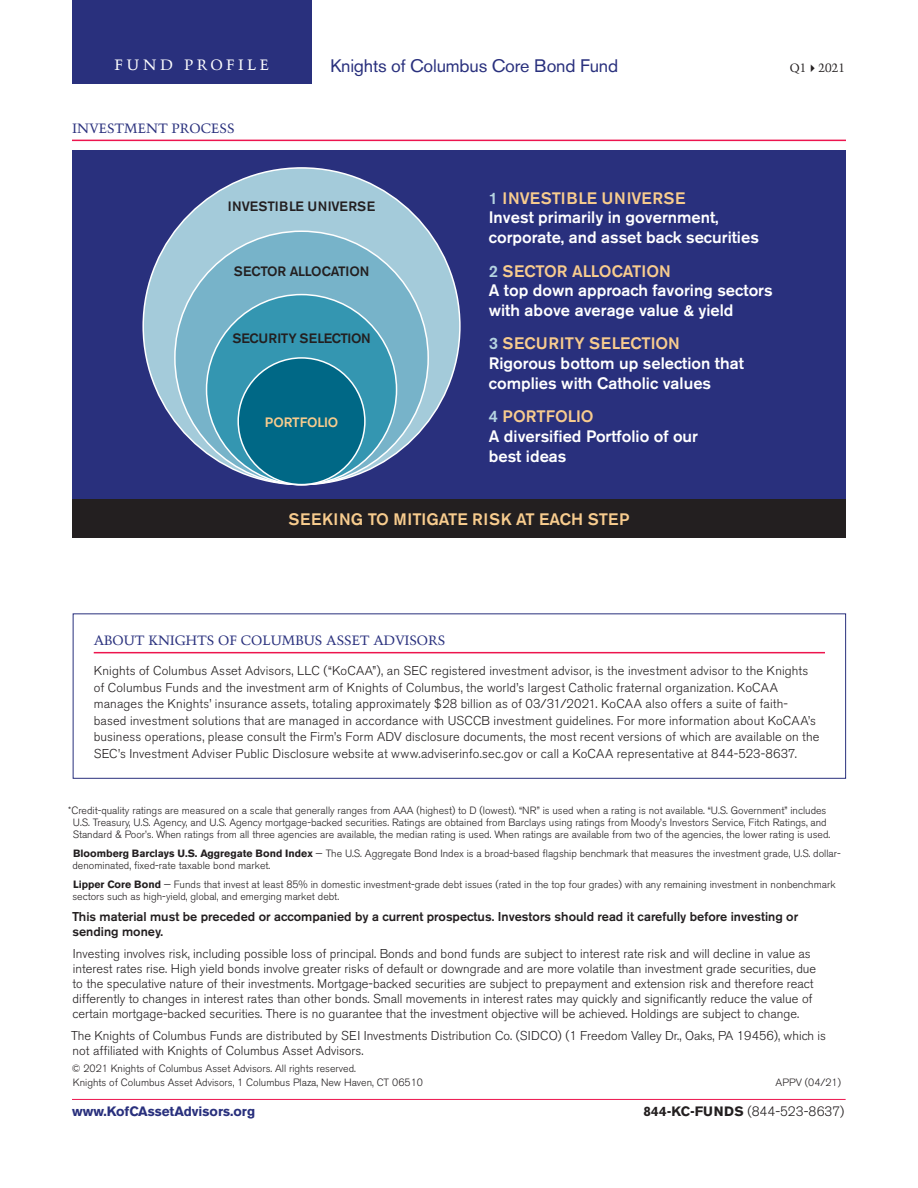
<style>
.page{position:relative;width:918px;height:1188px;background:#fff}
.page>*{position:absolute;margin:0;border:0;box-sizing:border-box;transform-origin:0 0}
._02__Fund_Name{font:18px "Akzidenz Grotesk BE";letter-spacing:-.01em;color:#29307d}
.t1{font:500 16.5px/19.8px "Akzidenz Grotesk BE";color:#fff}
.t2{font:500 16.5px "Akzidenz Grotesk BE";color:#f8cc8e}
.t3{font:500 16.5px "Akzidenz Grotesk BE";letter-spacing:.03em;color:#f8cc8e}
._01__Quarter{font:15px "Trump Mediaeval";letter-spacing:.255em;color:#fff}
._03__MainSubheadLine{font:13.5px "Trump Mediaeval";color:#29307d}
.Format{font:300 13.5px "Akzidenz Grotesk BE";color:#231f20}
.Format-2{font:700 13.5px "Akzidenz Grotesk BE";color:#29307d}
.Format-3{font:500 13.5px "Akzidenz Grotesk BE";letter-spacing:.02em;color:#231f20}
.Format-4{font:500 13.5px "Akzidenz Grotesk BE";letter-spacing:-.03em;color:#231f20}
.Format-5{font:500 13.5px "Akzidenz Grotesk BE";letter-spacing:-.01em;color:#231f20}
.Format-6{font:500 13.5px "Akzidenz Grotesk BE";letter-spacing:-.01em;color:#f8cc8e}
.Footnotes{font:300 12.75px/15px "Akzidenz Grotesk BE";color:#231f20}
._04__BodyCopy{font:300 12.75px/16.5px "Akzidenz Grotesk BE";letter-spacing:.01em;color:#231f20}
.Footnotes-2{font:500 12.75px/15px "Akzidenz Grotesk BE";color:#231f20}
.t4{font:12px "Trump Mediaeval";color:#231f20}
.Format-7{font:300 10.5px/12px "Akzidenz Grotesk BE";color:#231f20}
.s1{color:#b5d4e1}
.s2{font-weight:700}
</style>
<div class="page">
<div style="left:72px;top:0;width:240px;height:83px;background:#29307d"></div>
<hr style="left:72px;top:1099px;width:774px;height:1px;background:#ed154e">
<hr style="left:94px;top:652px;width:731px;height:1px;background:#ed154e">
<div style="left:73px;top:613px;width:773px;height:166px;border:1px solid #29307d"></div>
<div style="left:72px;top:150px;width:774px;height:388px;background:#29307d"></div>
<div style="left:72px;top:500px;width:774px;height:38px;background:#231f20"></div>
<hr style="left:72px;top:140px;width:774px;height:1px;background:#ed154e">
<div style="left:143px;top:168px;width:317px;height:317px;background:#a4cbda;border-radius:50%"></div>
<div style="left:175px;top:231px;width:253px;height:254px;background:#77b3c9;border-radius:50%"></div>
<div style="left:207px;top:295px;width:190px;height:190px;background:#3496b1;border-radius:50%"></div>
<div style="left:238px;top:358px;width:127px;height:127px;background:#006886;border-radius:50%"></div>
<p class="_01__Quarter" style="left:115px;top:55px;width:156px">FUND PROFILE</p>
<p class="_02__Fund_Name" style="left:330px;top:55px;width:289px">Knights of Columbus Core Bond Fund</p>
<p class="t4" style="left:790px;top:60px;width:57px">Q1✔2021</p>
<p class="_03__MainSubheadLine" style="left:73px;top:120px;width:164px">INVESTMENT PROCESS</p>
<p class="Format-3" style="left:228px;top:198px;width:149px">INVESTIBLE UNIVERSE</p>
<p class="Format-5" style="left:234px;top:263px;width:137px">SECTOR ALLOCATION</p>
<p class="Format-4" style="left:232px;top:330px;width:140px">SECURITY SELECTION</p>
<p class="Format-6" style="left:265px;top:414px;width:75px">PORTFOLIO</p>
<p class="t3" style="left:489px;top:188px;width:198px"><span class="s1">1</span> INVESTIBLE UNIVERSE</p>
<p class="t1" style="left:489px;top:208px;width:272px">Invest primarily in government, corporate, and asset back securities</p>
<p class="t2" style="left:489px;top:261px;width:183px"><span class="s1">2</span> SECTOR ALLOCATION</p>
<p class="t1" style="left:489px;top:281px;width:285px">A top down approach favoring sectors with above average value &amp; yield</p>
<p class="t2" style="left:489px;top:334px;width:193px"><span class="s1">3</span> SECURITY SELECTION</p>
<p class="t1" style="left:489px;top:353px;width:257px">Rigorous bottom up selection that complies with Catholic values</p>
<p class="t2" style="left:489px;top:406px;width:106px"><span class="s1">4</span> PORTFOLIO</p>
<p class="t1" style="left:489px;top:426px;width:211px">A diversified Portfolio of our best ideas</p>
<p class="t2" style="left:289px;top:509px;width:342px">SEEKING TO MITIGATE RISK AT EACH STEP</p>
<p class="_03__MainSubheadLine" style="left:94px;top:632px;width:353px">ABOUT KNIGHTS OF COLUMBUS ASSET ADVISORS</p>
<p class="_04__BodyCopy" style="left:94px;top:663px;width:727px">Knights of Columbus Asset Advisors, LLC (“KoCAA”), an SEC registered investment advisor, is the investment advisor to the Knights of Columbus Funds and the investment arm of Knights of Columbus, the world’s largest Catholic fraternal organization. KoCAA manages the Knights’ insurance assets, totaling approximately $28 billion as of 03/31/2021. KoCAA also offers a suite of faith&shy;based investment solutions that are managed in accordance with USCCB investment guidelines. For more information about KoCAA’s business operations, please consult the Firm’s Form ADV disclosure documents, the most recent versions of which are available on the SEC’s Investment Adviser Public Disclosure website at www.adviserinfo.sec.gov or call a KoCAA representative at 844-523-8637.</p>
<p class="Format-7" style="left:68px;top:805px;width:763px;text-align:center">*Credit-quality ratings are measured on a scale that generally ranges from AAA (highest) to D (lowest). “NR” is used when a rating is not available. “U.S. Government” includes<br>U.S. Treasury, U.S. Agency, and U.S. Agency mortgage-backed securities. Ratings are obtained from Barclays using ratings from Moody’s Investors Service, Fitch Ratings, and<br>Standard &amp; Poor’s. When ratings from all three agencies are available, the median rating is used. When ratings are available from two of the agencies, the lower rating is used.</p>
<p class="Format-7" style="left:73px;top:847px;width:770px"><span class="s2">Bloomberg Barclays U.S. Aggregate Bond Index</span> — The U.S. Aggregate Bond Index is a broad-based flagship benchmark that measures the investment grade, U.S. dollar&shy;denominated, fixed-rate taxable bond market.</p>
<p class="Format-7" style="left:72px;top:878px;width:765px"><span class="s2">Lipper Core Bond</span> — Funds that invest at least 85% in domestic investment-grade debt issues (rated in the top four grades) with any remaining investment in nonbenchmark sectors such as high-yield, global, and emerging market debt.</p>
<p class="Footnotes-2" style="left:72px;top:909px;width:728px">This material must be preceded or accompanied by a current prospectus. Investors should read it carefully before investing or sending money.</p>
<p class="Footnotes" style="left:72px;top:947px;width:745px">Investing involves risk, including possible loss of principal. Bonds and bond funds are subject to interest rate risk and will decline in value as interest rates rise. High yield bonds involve greater risks of default or downgrade and are more volatile than investment grade securities, due to the speculative nature of their investments. Mortgage-backed securities are subject to prepayment and extension risk and therefore react differently to changes in interest rates than other bonds. Small movements in interest rates may quickly and significantly reduce the value of certain mortgage-backed securities. There is no guarantee that the investment objective will be achieved. Holdings are subject to change.</p>
<p class="Footnotes" style="left:71px;top:1028px;width:756px">The Knights of Columbus Funds are distributed by SEI Investments Distribution Co. (SIDCO) (1 Freedom Valley Dr., Oaks, PA 19456), which is not affiliated with Knights of Columbus Asset Advisors.</p>
<p class="Format-7" style="left:72px;top:1063px;width:285px">© 2021 Knights of Columbus Asset Advisors. All rights reserved.</p>
<p class="Format-7" style="left:73px;top:1077px;width:352px">Knights of Columbus Asset Advisors, 1 Columbus Plaza, New Haven, CT 06510</p>
<p class="Format-7" style="left:776px;top:1077px;width:67px">APPV (04/21)</p>
<p class="Format-2" style="left:72px;top:1104px;width:185px">www.KofCAssetAdvisors.org</p>
<p class="Format" style="left:643px;top:1104px;width:203px"><span class="s2">844-KC-FUNDS</span> (844-523-8637)</p>
</div>
